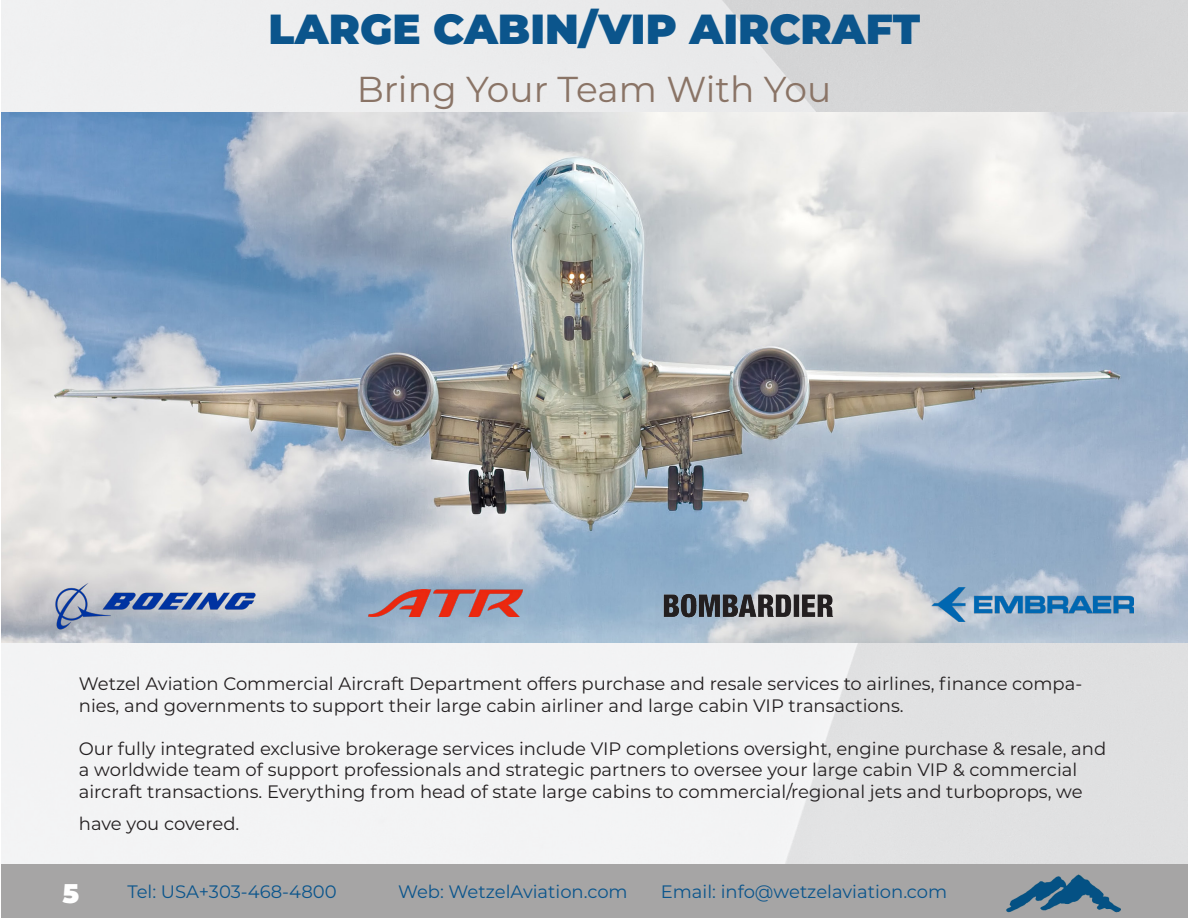
<style>
.page{position:relative;width:1188px;height:918px;background:#fff}
.page>*{position:absolute;margin:0;border:0;box-sizing:border-box;transform-origin:0 0}
.t1{font:900 42px "Montserrat";color:#0b558c}
.t2{font:36px "Montserrat";color:#8a7466}
.t3{font:900 27px "Montserrat";color:#fff}
.t4{font:18px/21.6px "Montserrat";color:#231f20}
.t5{font:18px "Montserrat";color:#0b558c}
</style>
<div class="page">
<img style="left:1px;top:0;width:1187px;height:918px">
<img style="left:2px;top:112px;width:1185px;height:531px">
<img style="left:54px;top:582px;width:202px;height:47px">
<img style="left:369px;top:590px;width:153px;height:26px">
<img style="left:659px;top:589px;width:180px;height:34px">
<img style="left:932px;top:587px;width:202px;height:34px">
<div style="left:2px;top:864px;width:1186px;height:54px;background:#a6a5a5"></div>
<img style="left:1006px;top:874px;width:115px;height:39px">
<p class="t1" style="left:269px;top:-3px;width:653px">LARGE CABIN/VIP AIRCRAFT</p>
<p class="t2" style="left:357px;top:65px;width:476px">Bring Your Team With You</p>
<p class="t4" style="left:79px;top:672px;width:1005px">Wetzel Aviation Commercial Aircraft Department offers purchase and resale services to airlines, finance compa&shy;nies, and governments to support their large cabin airliner and large cabin VIP transactions.</p>
<p class="t4" style="left:79px;top:737px;width:1029px">Our fully integrated exclusive brokerage services include VIP completions oversight, engine purchase &amp; resale, and a worldwide team of support professionals and strategic partners to oversee your large cabin VIP &amp; commercial aircraft transactions. Everything from head of state large cabins to commercial/regional jets and turboprops, we</p>
<p class="t4" style="left:79px;top:813px;width:162px">have you covered.</p>
<p class="t3" style="left:63px;top:873px;width:18px">5</p>
<p class="t5" style="left:127px;top:879px;width:211px">Tel: USA+303-468-4800</p>
<p class="t5" style="left:398px;top:879px;width:231px">Web: WetzelAviation.com</p>
<p class="t5" style="left:661px;top:879px;width:288px">Email: info@wetzelaviation.com</p>
</div>
